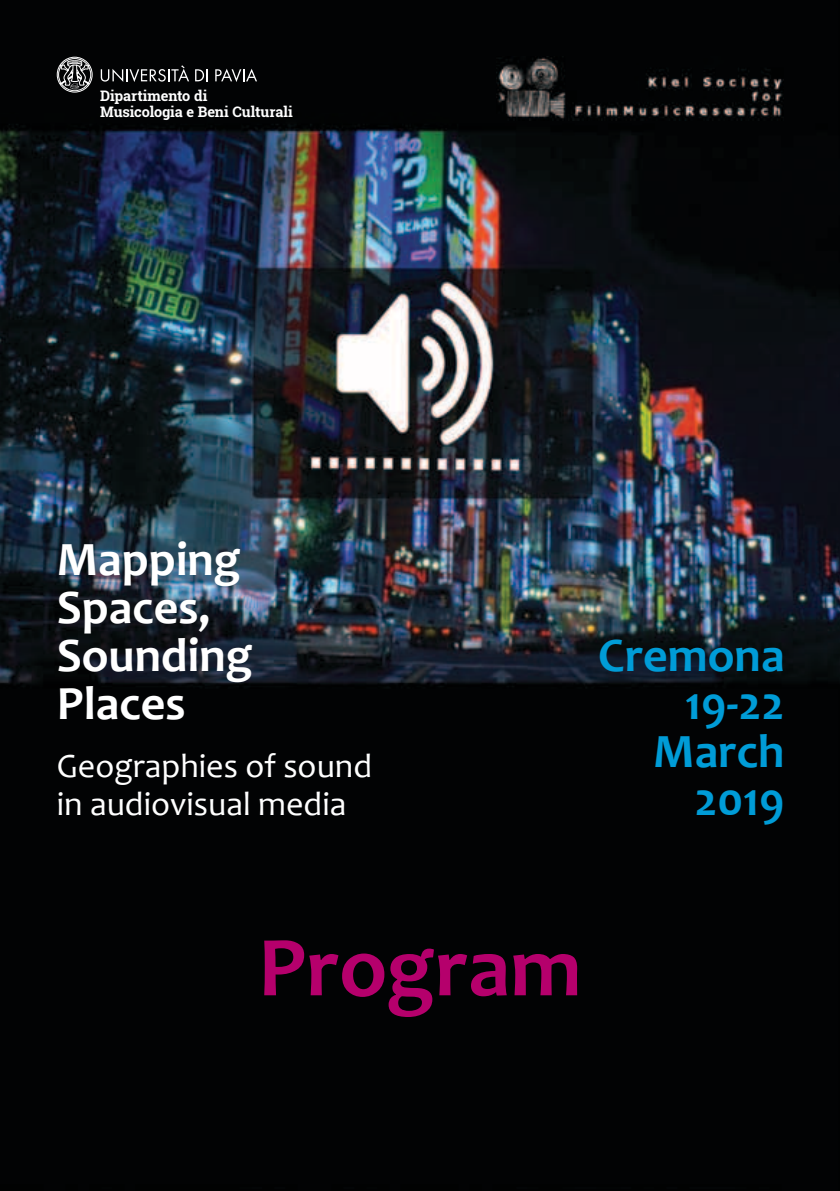
<style>
.page{position:relative;width:840px;height:1191px;background:#fff}
.page>*{position:absolute;margin:0;border:0;box-sizing:border-box;transform-origin:0 0}
.t1{font:700 86px "Candara";color:#b5006c}
.t2{font:700 48px/48px "Candara";color:#fff}
.t3{font:700 48px/48px "Candara";color:#009cd7;text-align:right}
.t4{font:34px/38px "Candara";color:#fff}
.t5{font:700 14.6px/16.4px "Roboto Slab";letter-spacing:-.01em;color:#fff}
</style>
<div class="page">
<img style="left:0;top:0;width:839px;height:1191px">
<img style="left:496px;top:56px;width:287px;height:65px">
<div style="left:57px;top:57px;width:36px;height:36px;border:1px solid #fff;border-radius:50%"></div>
<svg style="left:58px;top:58px;width:33px;height:33px"></svg>
<svg style="left:101px;top:65px;width:88px;height:17px"></svg>
<svg style="left:195px;top:69px;width:13px;height:12px"></svg>
<svg style="left:215px;top:69px;width:42px;height:13px"></svg>
<p class="t5" style="left:100px;top:87px;width:194px">Dipartimento di<br>Musicologia e Beni Culturali</p>
<h2 class="t2" style="left:57px;top:535px;width:197px">Mapping<br>Spaces,<br>Sounding<br>Places</h2>
<h3 class="t4" style="left:57px;top:746px;width:316px">Geographies of sound in audiovisual media</h3>
<h2 class="t3" style="left:597px;top:631px;width:188px">Cremona<br>19-22<br>March<br>2019</h2>
<h1 class="t1" style="left:258px;top:913px;width:325px">Program</h1>
</div>
